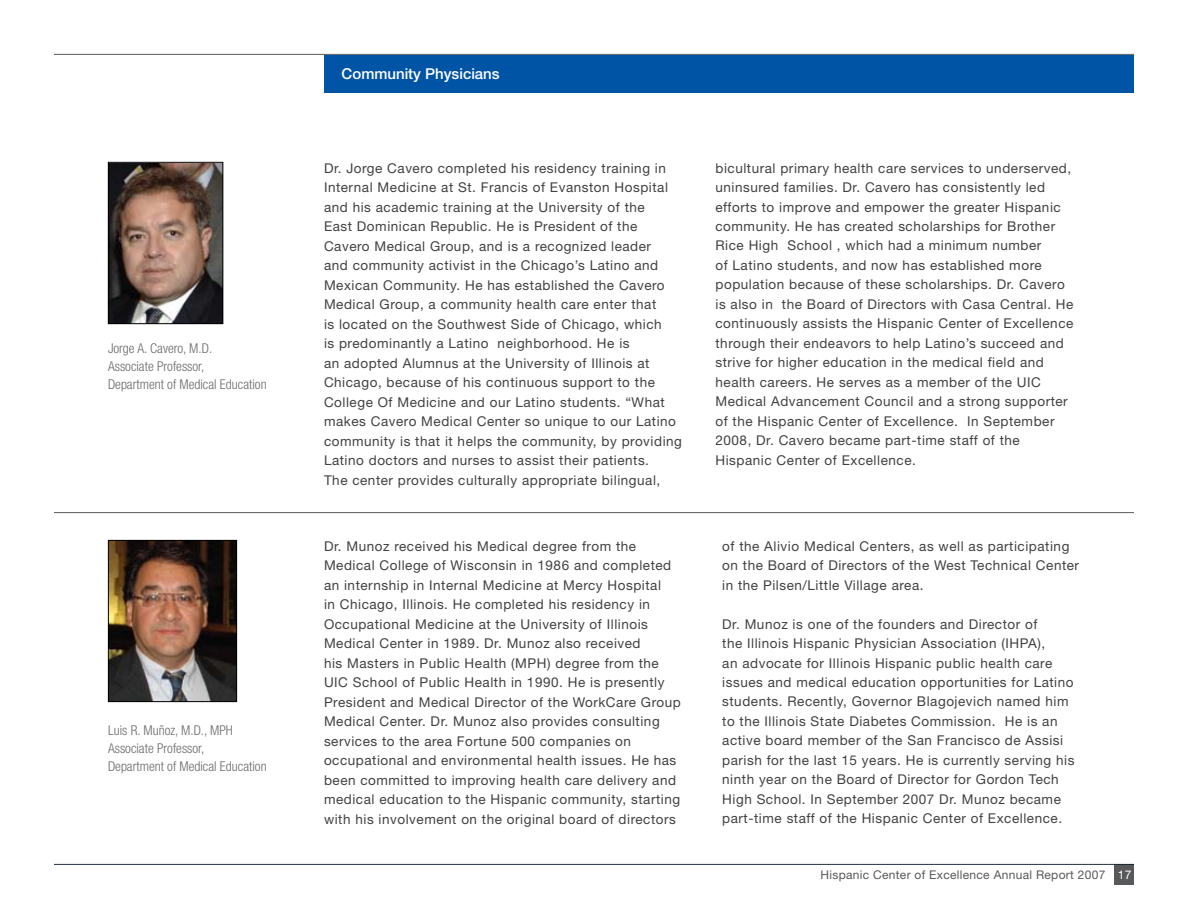
<style>
.page{position:relative;width:1188px;height:918px;background:#fff}
.page>*{position:absolute;margin:0;border:0;box-sizing:border-box;transform-origin:0 0}
.t1{font:500 15px "Helvetica Neue";color:#fff}
.t2{font:13.5px/19.5px "Helvetica Neue";letter-spacing:.04em;color:#414142}
.t3{font:300 condensed 13.5px/18px "Helvetica Neue";color:#696a6c}
.t4{font:12px "Helvetica Neue";letter-spacing:.025em;color:#58595b}
.s1{color:#fff}
</style>
<div class="page">
<div style="left:1115px;top:864px;width:19px;height:20px;background:#58595b"></div>
<div style="left:52px;top:861px;width:1083px;height:5px;background:#002b64;opacity:.75"></div>
<img style="left:110px;top:542px;width:125px;height:158px">
<div style="left:108px;top:540px;width:129px;height:162px;border:1px solid #000"></div>
<img style="left:110px;top:164px;width:111px;height:158px">
<div style="left:108px;top:162px;width:115px;height:162px;border:1px solid #000"></div>
<hr style="left:54px;top:54px;width:1080px;height:1px;background:#58595b">
<hr style="left:54px;top:512px;width:1080px;height:1px;background:#58595b">
<div style="left:324px;top:55px;width:810px;height:37px;background:#0054a6"></div>
<p class="t3" style="left:108px;top:339px;width:160px">Jorge A. Cavero, M.D.<br>Associate Professor,<br>Department of Medical Education</p>
<p class="t3" style="left:108px;top:721px;width:160px">Luis R. Muñoz, M.D., MPH<br>Associate Professor,<br>Department of Medical Education</p>
<p class="t1" style="left:342px;top:65px;width:160px">Community Physicians</p>
<p class="t2" style="left:324px;top:158px;width:360px">Dr. Jorge Cavero completed his residency training in Internal Medicine at St. Francis of Evanston Hospital and his academic training at the University of the<br>East Dominican Republic. He is President of the Cavero Medical Group, and is a recognized leader<br>and community activist in the Chicago’s Latino and Mexican Community. He has established the Cavero Medical Group, a community health care enter that<br>is located on the Southwest Side of Chicago, which<br>is predominantly a Latino neighborhood. He is<br>an adopted Alumnus at the University of Illinois at Chicago, because of his continuous support to the College Of Medicine and our Latino students. “What makes Cavero Medical Center so unique to our Latino community is that it helps the community, by providing Latino doctors and nurses to assist their patients.<br>The center provides culturally appropriate bilingual,</p>
<p class="t2" style="left:716px;top:158px;width:359px">bicultural primary health care services to underserved, uninsured families. Dr. Cavero has consistently led efforts to improve and empower the greater Hispanic community. He has created scholarships for Brother Rice High School , which had a minimum number<br>of Latino students, and now has established more population because of these scholarships. Dr. Cavero is also in the Board of Directors with Casa Central. He continuously assists the Hispanic Center of Excellence through their endeavors to help Latino’s succeed and strive for higher education in the medical field and health careers. He serves as a member of the UIC Medical Advancement Council and a strong supporter of the Hispanic Center of Excellence. In September 2008, Dr. Cavero became part-time staff of the Hispanic Center of Excellence.</p>
<p class="t2" style="left:324px;top:536px;width:358px">Dr. Munoz received his Medical degree from the Medical College of Wisconsin in 1986 and completed an internship in Internal Medicine at Mercy Hospital<br>in Chicago, Illinois. He completed his residency in Occupational Medicine at the University of Illinois Medical Center in 1989. Dr. Munoz also received<br>his Masters in Public Health (MPH) degree from the UIC School of Public Health in 1990. He is presently President and Medical Director of the WorkCare Group Medical Center. Dr. Munoz also provides consulting services to the area Fortune 500 companies on occupational and environmental health issues. He has been committed to improving health care delivery and medical education to the Hispanic community, starting with his involvement on the original board of directors</p>
<p class="t2" style="left:722px;top:536px;width:358px">of the Alivio Medical Centers, as well as participating on the Board of Directors of the West Technical Center in the Pilsen/Little Village area.</p>
<p class="t2" style="left:722px;top:614px;width:354px">Dr. Munoz is one of the founders and Director of<br>the Illinois Hispanic Physician Association (IHPA),<br>an advocate for Illinois Hispanic public health care issues and medical education opportunities for Latino students. Recently, Governor Blagojevich named him to the Illinois State Diabetes Commission. He is an active board member of the San Francisco de Assisi parish for the last 15 years. He is currently serving his ninth year on the Board of Director for Gordon Tech High School. In September 2007 Dr. Munoz became part-time staff of the Hispanic Center of Excellence.</p>
<p class="t4" style="left:820px;top:868px;width:312px">Hispanic Center of Excellence Annual Report 2007 <span class="s1">17</span></p>
</div>
